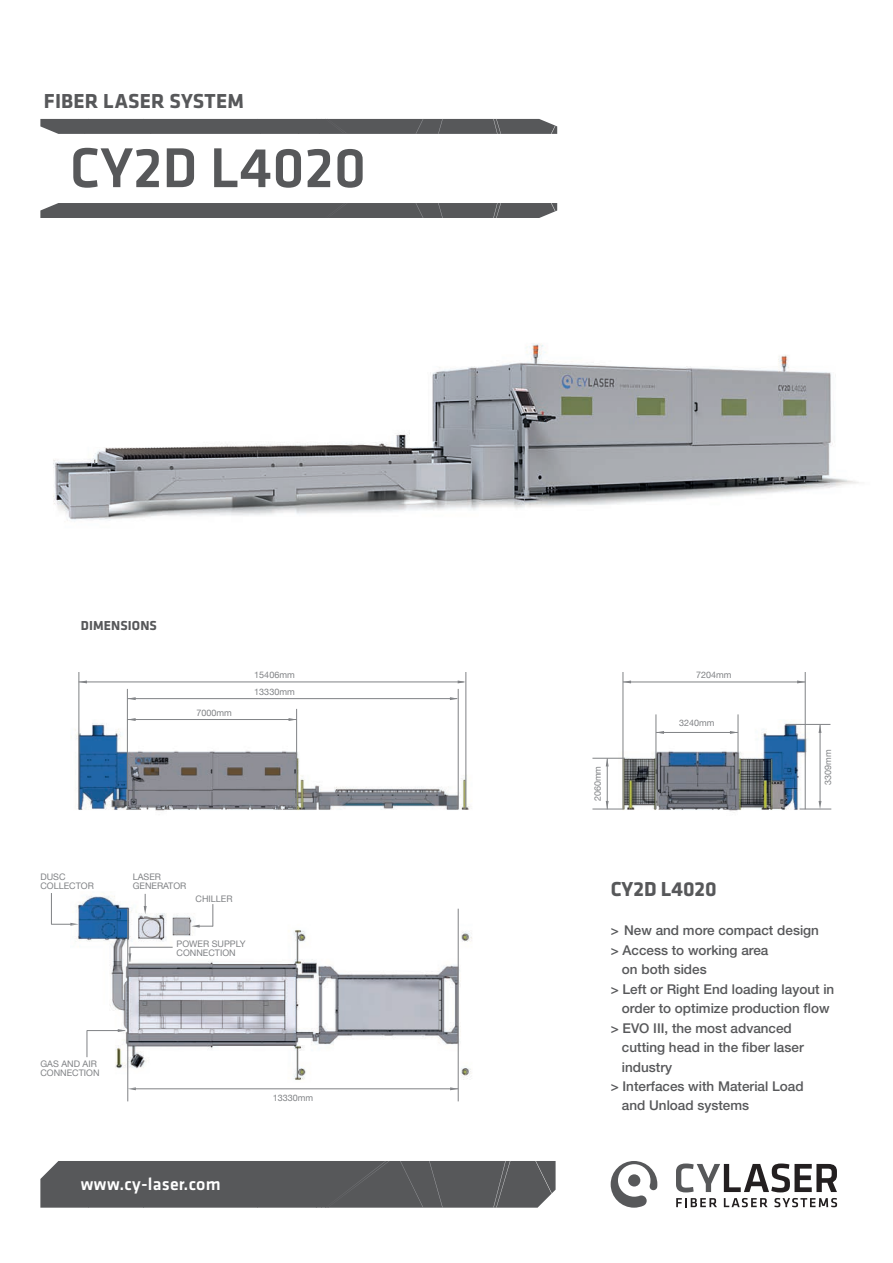
<style>
.page{position:relative;width:893px;height:1263px;background:#fff}
.page>*{position:absolute;margin:0;border:0;box-sizing:border-box;transform-origin:0 0}
.t1{font:500 58.2px "Klavika";color:#57585a}
.t2{font:700 21px "Klavika";letter-spacing:.01em;color:#57585a}
.t3{font:500 17.85px "Klavika";letter-spacing:.01em;color:#fff}
.t4{font:500 13.5px "Helvetica Neue";color:#57585a}
.t5{font:700 13.5px "Klavika";letter-spacing:.01em;color:#57585a}
.t6{font:9px/9px "Helvetica Neue";color:#808285}
</style>
<div class="page">
<div style="left:40px;top:1161px;width:516px;height:47px;background:#57585a"></div>
<svg style="left:611px;top:1161px;width:46px;height:47px"></svg>
<svg style="left:676px;top:1163px;width:161px;height:29px"></svg>
<svg style="left:676px;top:1198px;width:41px;height:9px"></svg>
<svg style="left:724px;top:1198px;width:44px;height:9px"></svg>
<svg style="left:774px;top:1198px;width:63px;height:9px"></svg>
<svg style="left:40px;top:119px;width:517px;height:15px;background:#5b5c5e"></svg>
<div style="left:40px;top:203px;width:517px;height:15px;background:#57585a"></div>
<img style="left:53px;top:343px;width:806px;height:178px">
<img style="left:76px;top:893px;width:396px;height:189px">
<img style="left:71px;top:719px;width:401px;height:92px">
<img style="left:619px;top:719px;width:191px;height:92px">
<hr style="left:79px;top:672px;width:1px;height:137px;background:#808285">
<hr style="left:458px;top:689px;width:1px;height:120px;background:#808285">
<hr style="left:466px;top:672px;width:1px;height:137px;background:#808285">
<hr style="left:128px;top:698px;width:329px;height:1px;background:#808285">
<svg style="left:450px;top:697px;width:8px;height:3px"></svg>
<svg style="left:128px;top:697px;width:8px;height:3px"></svg>
<hr style="left:79px;top:682px;width:385px;height:1px;background:#808285">
<svg style="left:458px;top:680px;width:8px;height:3px"></svg>
<svg style="left:79px;top:680px;width:8px;height:3px"></svg>
<hr style="left:127px;top:689px;width:1px;height:120px;background:#808285">
<hr style="left:296px;top:709px;width:1px;height:100px;background:#808285">
<hr style="left:127px;top:719px;width:170px;height:1px;background:#808285">
<svg style="left:127px;top:718px;width:9px;height:3px"></svg>
<svg style="left:289px;top:718px;width:8px;height:3px"></svg>
<hr style="left:799px;top:809px;width:32px;height:1px;background:#808285">
<hr style="left:592px;top:809px;width:31px;height:1px;background:#808285">
<svg style="left:606px;top:801px;width:3px;height:8px"></svg>
<hr style="left:805px;top:672px;width:1px;height:137px;background:#808285">
<hr style="left:738px;top:714px;width:1px;height:95px;background:#808285">
<hr style="left:656px;top:714px;width:1px;height:95px;background:#808285">
<hr style="left:623px;top:672px;width:1px;height:137px;background:#808285">
<svg style="left:819px;top:801px;width:2px;height:8px"></svg>
<hr style="left:820px;top:725px;width:1px;height:77px;background:#808285">
<hr style="left:607px;top:758px;width:1px;height:51px;background:#808285">
<hr style="left:623px;top:682px;width:182px;height:1px;background:#808285">
<hr style="left:656px;top:732px;width:82px;height:1px;background:#808285">
<hr style="left:592px;top:758px;width:33px;height:1px;background:#808285">
<hr style="left:785px;top:724px;width:45px;height:1px;background:#808285">
<svg style="left:656px;top:731px;width:8px;height:3px"></svg>
<svg style="left:730px;top:731px;width:8px;height:3px"></svg>
<hr style="left:135px;top:1088px;width:323px;height:1px;background:#808285">
<svg style="left:129px;top:1087px;width:7px;height:3px"></svg>
<svg style="left:450px;top:1087px;width:8px;height:3px"></svg>
<hr style="left:458px;top:909px;width:1px;height:192px;background:#808285">
<hr style="left:128px;top:909px;width:1px;height:192px;background:#808285">
<hr style="left:87px;top:1030px;width:38px;height:1px;background:#808285">
<svg style="left:87px;top:1031px;width:1px;height:26px"></svg>
<svg style="left:118px;top:1029px;width:8px;height:3px"></svg>
<hr style="left:130px;top:947px;width:43px;height:1px;background:#808285">
<svg style="left:128px;top:947px;width:3px;height:15px"></svg>
<hr style="left:51px;top:893px;width:1px;height:31px;background:#808285">
<svg style="left:51px;top:923px;width:28px;height:3px"></svg>
<svg style="left:191px;top:904px;width:23px;height:23px"></svg>
<svg style="left:144px;top:894px;width:3px;height:20px"></svg>
<h2 class="t2" style="left:44px;top:90px;width:201px">FIBER LASER SYSTEM</h2>
<h1 class="t1" style="left:70px;top:136px;width:298px">CY2D L4020</h1>
<p class="t5" style="left:81px;top:618px;width:78px">DIMENSIONS</p>
<p class="t6" style="left:196px;top:708px;width:37px">7000mm</p>
<p class="t6" style="left:254px;top:671px;width:42px">15406mm</p>
<p class="t6" style="left:254px;top:687px;width:42px">13330mm</p>
<p class="t6" style="left:593px;top:801px;width:37px;rotate:-90deg">2060mm</p>
<p class="t6" style="left:696px;top:671px;width:37px">7204mm</p>
<p class="t6" style="left:679px;top:718px;width:37px">3240mm</p>
<p class="t6" style="left:823px;top:785px;width:37px;rotate:-90deg">3309mm</p>
<p class="t6" style="left:40px;top:872px;width:55px">DUSC<br>COLLECTOR</p>
<p class="t6" style="left:40px;top:1059px;width:61px">GAS AND AIR<br>CONNECTION</p>
<p class="t6" style="left:133px;top:872px;width:55px">LASER<br>GENERATOR</p>
<h2 class="t2" style="left:611px;top:878px;width:108px">CY2D L4020</h2>
<p class="t4" style="left:611px;top:922px;width:210px">&gt; New and more compact design</p>
<p class="t4" style="left:611px;top:942px;width:159px">&gt; Access to working area</p>
<p class="t4" style="left:622px;top:961px;width:86px">on both sides</p>
<p class="t4" style="left:611px;top:981px;width:225px">&gt; Left or Right End loading layout in</p>
<p class="t4" style="left:622px;top:1000px;width:209px">order to optimize production flow</p>
<p class="t4" style="left:611px;top:1020px;width:183px">&gt; EVO III, the most advanced</p>
<p class="t4" style="left:622px;top:1039px;width:183px">cutting head in the fiber laser</p>
<p class="t4" style="left:622px;top:1059px;width:52px">industry</p>
<p class="t4" style="left:611px;top:1078px;width:194px">&gt; Interfaces with Material Load</p>
<p class="t4" style="left:622px;top:1098px;width:129px">and Unload systems</p>
<p class="t6" style="left:196px;top:894px;width:38px">CHILLER</p>
<p class="t6" style="left:177px;top:939px;width:71px">POWER SUPPLY<br>CONNECTION</p>
<p class="t6" style="left:273px;top:1093px;width:42px">13330mm</p>
<h3 class="t3" style="left:81px;top:1174px;width:141px">www.cy-laser.com</h3>
</div>
